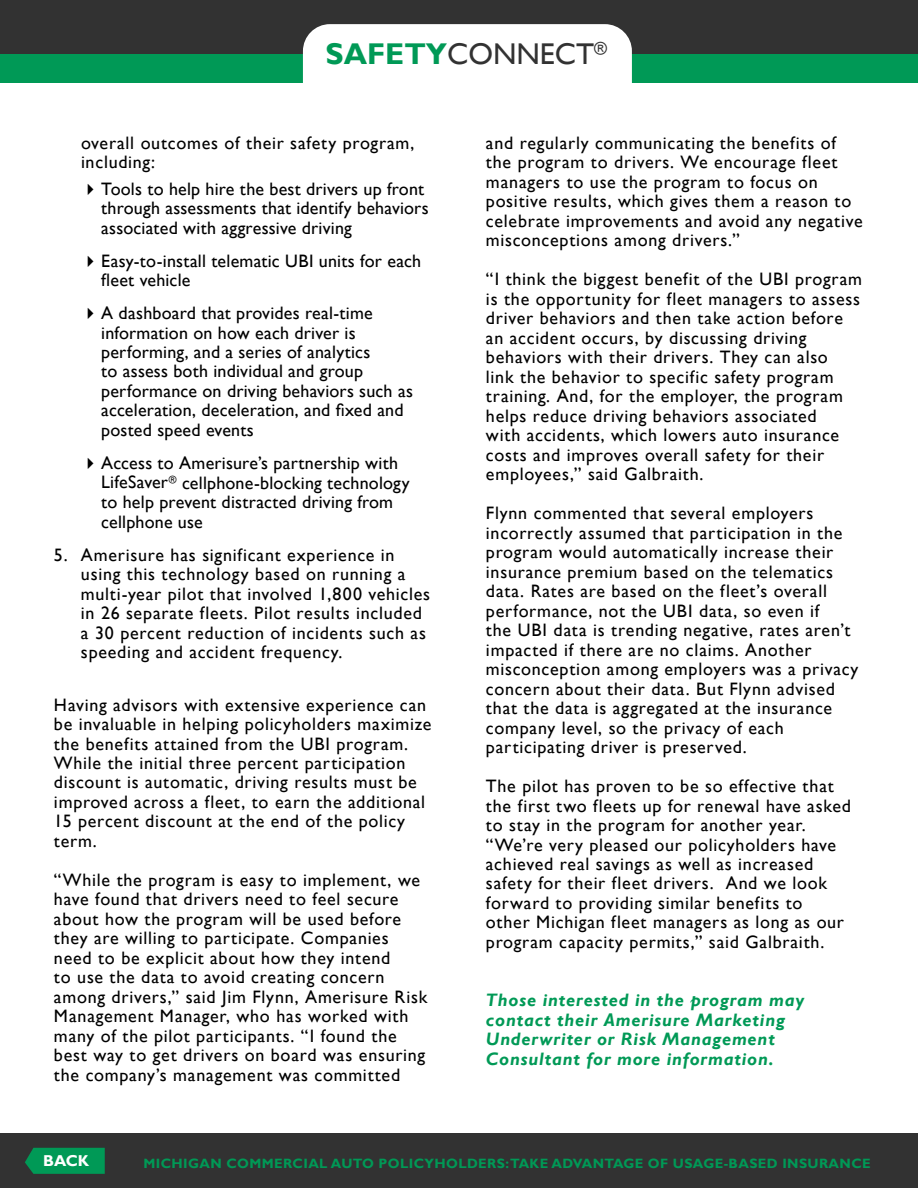
<style>
.page{position:relative;width:918px;height:1188px;background:#fff}
.page>*{position:absolute;margin:0;border:0;box-sizing:border-box;transform-origin:0 0}
.t1{font:30px "Gill Sans";color:#323232}
.t2{font:18px/19.5px "Gill Sans";letter-spacing:.04em;color:#000}
.t3{font:18px/19.5px "Gill Sans";letter-spacing:.01em;color:#000}
.t4{font:italic 700 18px/19.5px "Gill Sans";letter-spacing:.045em;color:#009956}
.t5{font:18px/19.5px "Gill Sans";letter-spacing:.015em;color:#000}
.t6{font:700 15.75px "Gill Sans";color:#fff}
.t7{font:700 13.5px "Gill Sans";letter-spacing:.03em;color:#009956}
.s1{font-weight:700;color:#009956}
</style>
<div class="page">
<div style="left:0;top:0;width:918px;height:54px;background:#323232"></div>
<div style="left:0;top:54px;width:918px;height:28px;background:#009956"></div>
<div style="left:303px;top:24px;width:329px;height:59px;background:#fff"></div>
<div style="left:0;top:1133px;width:918px;height:55px;background:#323232"></div>
<svg style="left:25px;top:1148px;width:80px;height:26px;background:#029253"></svg>
<h1 class="t1" style="left:326px;top:36px;width:283px"><span class="s1">SAFETY</span>CONNECT<sup>®</sup></h1>
<p class="t2" style="left:81px;top:134px;width:335px">overall outcomes of their safety program, including:</p>
<p class="t3" style="left:101px;top:180px;width:329px">Tools to help hire the best drivers up front through assessments that identify behaviors associated with aggressive driving</p>
<p class="t5" style="left:101px;top:252px;width:322px">Easy-to-install telematic UBI units for each fleet vehicle</p>
<p class="t3" style="left:101px;top:305px;width:313px">A dashboard that provides real-time information on how each driver is performing, and a series of analytics<br>to assess both individual and group performance on driving behaviors such as acceleration, deceleration, and fixed and posted speed events</p>
<p class="t3" style="left:101px;top:455px;width:310px">Access to Amerisure’s partnership with LifeSaver<sup>®</sup> cellphone-blocking technology to help prevent distracted driving from cellphone use</p>
<p class="t2" style="left:81px;top:546px;width:351px;text-indent:-27px">5. Amerisure has significant experience in using this technology based on running a multi-year pilot that involved 1,800 vehicles in 26 separate fleets. Pilot results included a 30 percent reduction of incidents such as speeding and accident frequency.</p>
<p class="t2" style="left:54px;top:696px;width:379px">Having advisors with extensive experience can be invaluable in helping policyholders maximize the benefits attained from the UBI program.<br>While the initial three percent participation discount is automatic, driving results must be improved across a fleet, to earn the additional 15 percent discount at the end of the policy term.</p>
<p class="t2" style="left:54px;top:872px;width:375px">“While the program is easy to implement, we have found that drivers need to feel secure about how the program will be used before they are willing to participate. Companies need to be explicit about how they intend<br>to use the data to avoid creating concern among drivers,” said Jim Flynn, Amerisure Risk Management Manager, who has worked with many of the pilot participants. “I found the best way to get drivers on board was ensuring the company’s management was committed</p>
<p class="t2" style="left:486px;top:134px;width:378px">and regularly communicating the benefits of the program to drivers. We encourage fleet managers to use the program to focus on positive results, which gives them a reason to celebrate improvements and avoid any negative misconceptions among drivers.”</p>
<p class="t2" style="left:486px;top:271px;width:378px">“I think the biggest benefit of the UBI program is the opportunity for fleet managers to assess driver behaviors and then take action before an accident occurs, by discussing driving behaviors with their drivers. They can also<br>link the behavior to specific safety program training. And, for the employer, the program helps reduce driving behaviors associated<br>with accidents, which lowers auto insurance costs and improves overall safety for their employees,” said Galbraith.</p>
<p class="t2" style="left:486px;top:505px;width:374px">Flynn commented that several employers incorrectly assumed that participation in the program would automatically increase their insurance premium based on the telematics data. Rates are based on the fleet’s overall performance, not the UBI data, so even if<br>the UBI data is trending negative, rates aren’t impacted if there are no claims. Another misconception among employers was a privacy concern about their data. But Flynn advised that the data is aggregated at the insurance company level, so the privacy of each participating driver is preserved.</p>
<p class="t2" style="left:486px;top:778px;width:367px">The pilot has proven to be so effective that the first two fleets up for renewal have asked to stay in the program for another year. “We’re very pleased our policyholders have achieved real savings as well as increased safety for their fleet drivers. And we look forward to providing similar benefits to<br>other Michigan fleet managers as long as our program capacity permits,” said Galbraith.</p>
<p class="t4" style="left:486px;top:992px;width:320px">Those interested in the program may contact their Amerisure Marketing Underwriter or Risk Management Consultant for more information.</p>
<p class="t6" style="left:43px;top:1154px;width:48px">BACK</p>
<p class="t7" style="left:143px;top:1155px;width:729px">MICHIGAN COMMERCIAL AUTO POLICYHOLDERS: TAKE ADVANTAGE OF USAGE-BASED INSURANCE</p>
</div>
